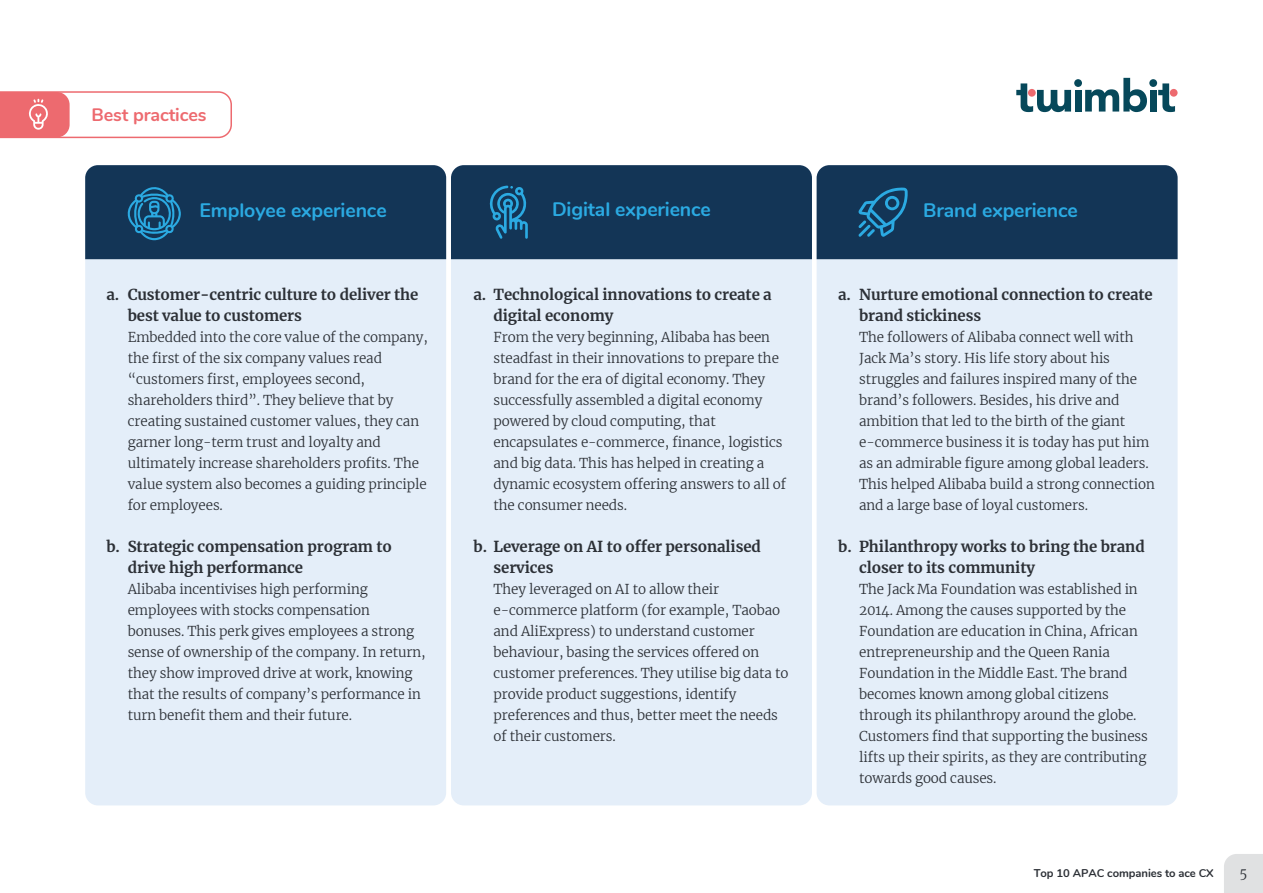
<style>
.page{position:relative;width:1263px;height:893px;background:#fff}
.page>*{position:absolute;margin:0;border:0;box-sizing:border-box;transform-origin:0 0}
.t1{font:700 19.5px "Nunito";letter-spacing:-.005em;color:#2baae2}
.t2{font:700 18px "Nunito";letter-spacing:-.005em;color:#ed6a6f}
.t3{font:700 15px/21px "Merriweather";letter-spacing:-.005em;color:#2c3036}
.t4{font:300 13.5px/21px "Merriweather";letter-spacing:-.005em;color:#2c3036}
.t5{font:700 11.25px "Nunito";letter-spacing:-.005em;color:#2c3036}
</style>
<div class="page">
<div style="left:85px;top:165px;width:361px;height:640px;background:#e4eef9;border-radius:13px"></div>
<div style="left:451px;top:165px;width:361px;height:640px;background:#e4eef9;border-radius:13px"></div>
<div style="left:817px;top:165px;width:360px;height:640px;background:#e4eef9;border-radius:13px"></div>
<svg style="left:0;top:91px;width:232px;height:48px"></svg>
<svg style="left:1016px;top:78px;width:159px;height:34px"></svg>
<div style="left:1170px;top:89px;width:7px;height:8px;background:#ed6a6f;border-radius:50%"></div>
<div style="left:1224px;top:854px;width:39px;height:39px;background:#e0e1e2"></div>
<div style="left:85px;top:165px;width:1092px;height:94px;background:#133556"></div>
<h2 class="t2" style="left:92px;top:102px;width:116px">Best practices</h2>
<h1 class="t1" style="left:200px;top:196px;width:189px">Employee experience</h1>
<h1 class="t1" style="left:552px;top:195px;width:160px">Digital experience</h1>
<h1 class="t1" style="left:923px;top:196px;width:156px">Brand experience</h1>
<p class="t3" style="left:106px;top:284px;width:14px">a.</p>
<p class="t3" style="left:106px;top:536px;width:15px">b.</p>
<p class="t3" style="left:128px;top:284px;width:292px">Customer-centric culture to deliver the best value to customers</p>
<p class="t4" style="left:128px;top:326px;width:302px">Embedded into the core value of the company, the first of the six company values read “customers first, employees second, shareholders third”. They believe that by creating sustained customer values, they can garner long-term trust and loyalty and ultimately increase shareholders profits. The value system also becomes a guiding principle for employees.</p>
<p class="t3" style="left:128px;top:536px;width:266px">Strategic compensation program to drive high performance</p>
<p class="t4" style="left:128px;top:578px;width:300px">Alibaba incentivises high performing employees with stocks compensation bonuses. This perk gives employees a strong sense of ownership of the company. In return, they show improved drive at work, knowing that the results of company’s performance in turn benefit them and their future.</p>
<p class="t3" style="left:493px;top:284px;width:280px">Technological innovations to create a digital economy</p>
<p class="t4" style="left:493px;top:326px;width:294px">From the very beginning, Alibaba has been steadfast in their innovations to prepare the brand for the era of digital economy. They successfully assembled a digital economy powered by cloud computing, that encapsulates e-commerce, finance, logistics and big data. This has helped in creating a dynamic ecosystem offering answers to all of the consumer needs.</p>
<p class="t3" style="left:493px;top:536px;width:269px;text-indent:-20px">b. Leverage on AI to offer personalised services</p>
<p class="t4" style="left:493px;top:578px;width:296px">They leveraged on AI to allow their e-commerce platform (for example, Taobao and AliExpress) to understand customer behaviour, basing the services offered on customer preferences. They utilise big data to provide product suggestions, identify preferences and thus, better meet the needs of their customers.</p>
<p class="t3" style="left:473px;top:284px;width:14px">a.</p>
<p class="t3" style="left:838px;top:284px;width:14px">a.</p>
<p class="t3" style="left:838px;top:536px;width:15px">b.</p>
<p class="t3" style="left:859px;top:284px;width:295px">Nurture emotional connection to create brand stickiness</p>
<p class="t4" style="left:859px;top:326px;width:297px">The followers of Alibaba connect well with Jack Ma’s story. His life story about his struggles and failures inspired many of the brand’s followers. Besides, his drive and ambition that led to the birth of the giant e-commerce business it is today has put him as an admirable figure among global leaders.<br>This helped Alibaba build a strong connection and a large base of loyal customers.</p>
<p class="t3" style="left:859px;top:536px;width:287px">Philanthropy works to bring the brand closer to its community</p>
<p class="t4" style="left:859px;top:578px;width:290px">The Jack Ma Foundation was established in 2014. Among the causes supported by the Foundation are education in China, African entrepreneurship and the Queen Rania Foundation in the Middle East. The brand becomes known among global citizens through its philanthropy around the globe.<br>Customers find that supporting the business lifts up their spirits, as they are contributing towards good causes.</p>
<p class="t5" style="left:1034px;top:864px;width:182px">Top 10 APAC companies to ace CX</p>
<p class="t4" style="left:1239px;top:862px;width:9px">5</p>
</div>
